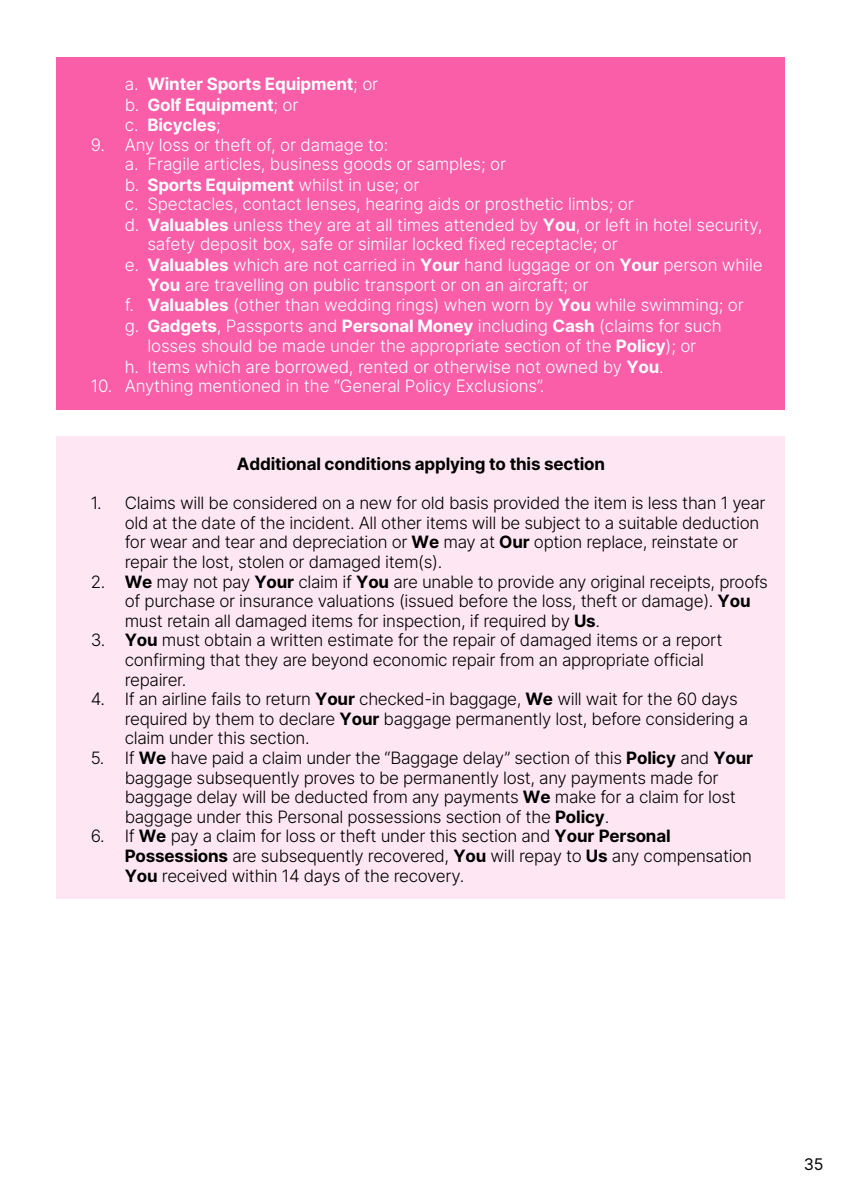
<style>
.page{position:relative;width:842px;height:1191px;background:#fff}
.page>*{position:absolute;margin:0;border:0;box-sizing:border-box;transform-origin:0 0}
.t1{font:300 17px/19.6px "Inter";letter-spacing:-.02em;color:#000}
.t2{font:300 17px "Inter";letter-spacing:-.01em;color:#fff}
.t3{font:700 17px/20.4px "Inter";letter-spacing:-.01em;color:#fff}
.t4{font:700 17px "Inter";letter-spacing:-.01em;color:#000}
.t5{font:16px "Inter";color:#000}
.s1{font-weight:300}
.s2{font-weight:700}
</style>
<div class="page">
<div style="left:57px;top:57px;width:728px;height:352px;background:#fa5ea9"></div>
<div style="left:57px;top:436px;width:728px;height:462px;background:#fee7f2"></div>
<p class="t3" style="left:125px;top:73px;width:255px"><span class="s1">a.</span> Winter Sports Equipment<span class="s1">; or b.</span> Golf Equipment<span class="s1">; or<br>c.</span> Bicycles<span class="s1">;</span></p>
<p class="t2" style="left:91px;top:132px;width:299px">9. Any loss or theft of, or damage to:</p>
<p class="t2" style="left:125px;top:152px;width:383px">a. Fragile articles, business goods or samples; or</p>
<p class="t2" style="left:125px;top:172px;width:296px">b. <span class="s2">Sports Equipment</span> whilst in use; or</p>
<p class="t2" style="left:125px;top:192px;width:511px">c. Spectacles, contact lenses, hearing aids or prosthetic limbs; or</p>
<p class="t2" style="left:125px;top:212px;width:639px">d. <span class="s2">Valuables</span> unless they are at all times attended by <span class="s2">You</span>, or left in hotel security,</p>
<p class="t2" style="left:147px;top:232px;width:472px">safety deposit box, safe or similar locked fixed receptacle; or</p>
<p class="t2" style="left:125px;top:252px;width:639px">e. <span class="s2">Valuables</span> which are not carried in <span class="s2">Your</span> hand luggage or on <span class="s2">Your</span> person while</p>
<p class="t2" style="left:147px;top:272px;width:443px"><span class="s2">You</span> are travelling on public transport or on an aircraft; or</p>
<p class="t2" style="left:125px;top:293px;width:621px">f. <span class="s2">Valuables</span> (other than wedding rings) when worn by <span class="s2">You</span> while swimming; or</p>
<p class="t2" style="left:125px;top:313px;width:598px">g. <span class="s2">Gadgets</span>, Passports and <span class="s2">Personal Money</span> including <span class="s2">Cash</span> (claims for such</p>
<p class="t2" style="left:147px;top:334px;width:550px">losses should be made under the appropriate section of the <span class="s2">Policy</span>); or</p>
<p class="t2" style="left:125px;top:354px;width:541px">h. Items which are borrowed, rented or otherwise not owned by <span class="s2">You</span>.</p>
<p class="t2" style="left:91px;top:374px;width:455px">10. Anything mentioned in the “General Policy Exclusions”.</p>
<p class="t4" style="left:237px;top:451px;width:370px">Additional conditions applying to this section</p>
<p class="t1" style="left:125px;top:493px;width:642px;text-indent:-34px">1. Claims will be considered on a new for old basis provided the item is less than 1 year old at the date of the incident. All other items will be subject to a suitable deduction for wear and tear and depreciation or <span class="s2">We</span> may at <span class="s2">Our</span> option replace, reinstate or repair the lost, stolen or damaged item(s).</p>
<p class="t1" style="left:125px;top:571px;width:645px;text-indent:-34px">2. <span class="s2">We</span> may not pay <span class="s2">Your</span> claim if <span class="s2">You</span> are unable to provide any original receipts, proofs of purchase or insurance valuations (issued before the loss, theft or damage). <span class="s2">You </span>must retain all damaged items for inspection, if required by <span class="s2">Us</span>.</p>
<p class="t1" style="left:125px;top:630px;width:599px;text-indent:-34px">3. <span class="s2">You</span> must obtain a written estimate for the repair of damaged items or a report confirming that they are beyond economic repair from an appropriate official repairer.</p>
<p class="t1" style="left:125px;top:689px;width:625px;text-indent:-34px">4. If an airline fails to return <span class="s2">Your</span> checked-in baggage, <span class="s2">We</span> will wait for the 60 days required by them to declare <span class="s2">Your</span> baggage permanently lost, before considering a claim under this section.</p>
<p class="t1" style="left:125px;top:747px;width:630px;text-indent:-34px">5. If <span class="s2">We</span> have paid a claim under the “Baggage delay” section of this <span class="s2">Policy</span> and <span class="s2">Your </span>baggage subsequently proves to be permanently lost, any payments made for baggage delay will be deducted from any payments <span class="s2">We</span> make for a claim for lost baggage under this Personal possessions section of the <span class="s2">Policy</span>.</p>
<p class="t1" style="left:125px;top:826px;width:629px;text-indent:-34px">6. If <span class="s2">We</span> pay a claim for loss or theft under this section and <span class="s2">Your Personal<br>Possessions</span> are subsequently recovered, <span class="s2">You</span> will repay to <span class="s2">Us</span> any compensation<br><span class="s2">You</span> received within 14 days of the recovery.</p>
<p class="t5" style="left:804px;top:1152px;width:21px">35</p>
</div>
